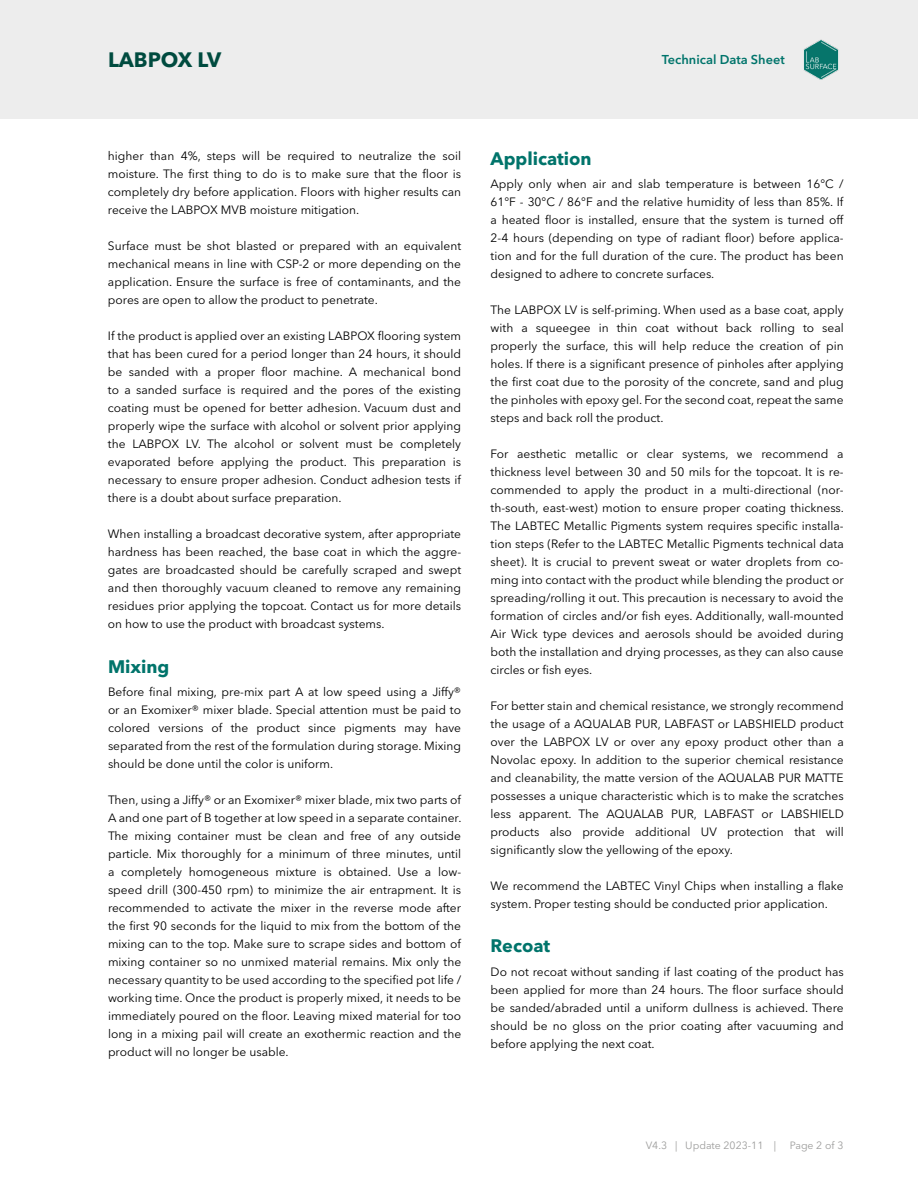
<style>
.page{position:relative;width:918px;height:1188px;background:#fff}
.page>*{position:absolute;margin:0;border:0;box-sizing:border-box;transform-origin:0 0}
.t1{font:700 20.7px "Avenir Next LT Pro";color:#004b3f}
.t2{font:700 18px "Avenir Next LT Pro";color:#00746b}
.t3{font:600 12.75px "Avenir Next LT Pro";color:#00746b}
.t4{font:12px/18px "Avenir Next LT Pro";color:#000;text-align:justify}
.t5{font:10.5px "Avenir Next LT Pro";color:#9d9d9c}
</style>
<div class="page">
<div style="left:0;top:0;width:918px;height:119px;background:#ededed"></div>
<img style="left:803px;top:39px;width:36px;height:41px">
<h1 class="t1" style="left:108px;top:47px;width:115px">LABPOX LV</h1>
<p class="t3" style="left:662px;top:52px;width:124px">Technical Data Sheet</p>
<p class="t4" style="left:108px;top:147px;width:355px">higher than 4%, steps will be required to neutralize the soil moisture. The first thing to do is to make sure that the floor is completely dry before application. Floors with higher results can receive the LABPOX MVB moisture mitigation.</p>
<p class="t4" style="left:108px;top:237px;width:355px">Surface must be shot blasted or prepared with an equivalent mechanical means in line with CSP-2 or more depending on the application. Ensure the surface is free of contaminants, and the pores are open to allow the product to penetrate.</p>
<p class="t4" style="left:108px;top:327px;width:355px">If the product is applied over an existing LABPOX flooring system that has been cured for a period longer than 24 hours, it should be sanded with a proper floor machine. A mechanical bond to a sanded surface is required and the pores of the existing coating must be opened for better adhesion. Vacuum dust and properly wipe the surface with alcohol or solvent prior applying the LABPOX LV. The alcohol or solvent must be completely evaporated before applying the product. This preparation is necessary to ensure proper adhesion. Conduct adhesion tests if there is a doubt about surface preparation.</p>
<p class="t4" style="left:108px;top:525px;width:355px">When installing a broadcast decorative system, after appropriate hardness has been reached, the base coat in which the aggre&shy;gates are broadcasted should be carefully scraped and swept and then thoroughly vacuum cleaned to remove any remaining residues prior applying the topcoat. Contact us for more details on how to use the product with broadcast systems.</p>
<h2 class="t2" style="left:108px;top:655px;width:63px">Mixing</h2>
<p class="t4" style="left:108px;top:683px;width:355px">Before final mixing, pre-mix part A at low speed using a Jiffy® or an Exomixer® mixer blade. Special attention must be paid to colored versions of the product since pigments may have separated from the rest of the formulation during storage. Mixing should be done until the color is uniform.</p>
<p class="t4" style="left:108px;top:791px;width:355px">Then, using a Jiffy® or an Exomixer® mixer blade, mix two parts of A and one part of B together at low speed in a separate container.<br>The mixing container must be clean and free of any outside particle. Mix thoroughly for a minimum of three minutes, until a completely homogeneous mixture is obtained. Use a low&shy;speed drill (300-450 rpm) to minimize the air entrapment. It is recommended to activate the mixer in the reverse mode after the first 90 seconds for the liquid to mix from the bottom of the mixing can to the top. Make sure to scrape sides and bottom of mixing container so no unmixed material remains. Mix only the necessary quantity to be used according to the specified pot life / working time. Once the product is properly mixed, it needs to be immediately poured on the floor. Leaving mixed material for too long in a mixing pail will create an exothermic reaction and the product will no longer be usable.</p>
<h2 class="t2" style="left:491px;top:147px;width:103px">Application</h2>
<p class="t4" style="left:491px;top:175px;width:355px">Apply only when air and slab temperature is between 16°C / 61°F - 30°C / 86°F and the relative humidity of less than 85%. If a heated floor is installed, ensure that the system is turned off 2-4 hours (depending on type of radiant floor) before applica&shy;tion and for the full duration of the cure. The product has been designed to adhere to concrete surfaces.</p>
<p class="t4" style="left:491px;top:301px;width:355px">The LABPOX LV is self-priming. When used as a base coat, apply with a squeegee in thin coat without back rolling to seal properly the surface, this will help reduce the creation of pin holes. If there is a significant presence of pinholes after applying the first coat due to the porosity of the concrete, sand and plug the pinholes with epoxy gel. For the second coat, repeat the same steps and back roll the product.</p>
<p class="t4" style="left:491px;top:445px;width:355px">For aesthetic metallic or clear systems, we recommend a thickness level between 30 and 50 mils for the topcoat. It is re&shy;commended to apply the product in a multi-directional (nor&shy;th-south, east-west) motion to ensure proper coating thickness.<br>The LABTEC Metallic Pigments system requires specific installa&shy;tion steps (Refer to the LABTEC Metallic Pigments technical data sheet). It is crucial to prevent sweat or water droplets from co&shy;ming into contact with the product while blending the product or spreading/rolling it out. This precaution is necessary to avoid the formation of circles and/or fish eyes. Additionally, wall-mounted Air Wick type devices and aerosols should be avoided during both the installation and drying processes, as they can also cause circles or fish eyes.</p>
<p class="t4" style="left:491px;top:697px;width:355px">For better stain and chemical resistance, we strongly recommend the usage of a AQUALAB PUR, LABFAST or LABSHIELD product over the LABPOX LV or over any epoxy product other than a Novolac epoxy. In addition to the superior chemical resistance and cleanability, the matte version of the AQUALAB PUR MATTE possesses a unique characteristic which is to make the scratches less apparent. The AQUALAB PUR, LABFAST or LABSHIELD products also provide additional UV protection that will significantly slow the yellowing of the epoxy.</p>
<p class="t4" style="left:491px;top:877px;width:355px">We recommend the LABTEC Vinyl Chips when installing a flake system. Proper testing should be conducted prior application.</p>
<h2 class="t2" style="left:491px;top:935px;width:61px">Recoat</h2>
<p class="t4" style="left:491px;top:963px;width:355px">Do not recoat without sanding if last coating of the product has been applied for more than 24 hours. The floor surface should be sanded/abraded until a uniform dullness is achieved. There should be no gloss on the prior coating after vacuuming and before applying the next coat.</p>
<p class="t5" style="left:646px;top:1139px;width:132px">V4.3 | Update 2023-11 |</p>
<p class="t5" style="left:790px;top:1139px;width:55px">Page 2 of 3</p>
</div>
